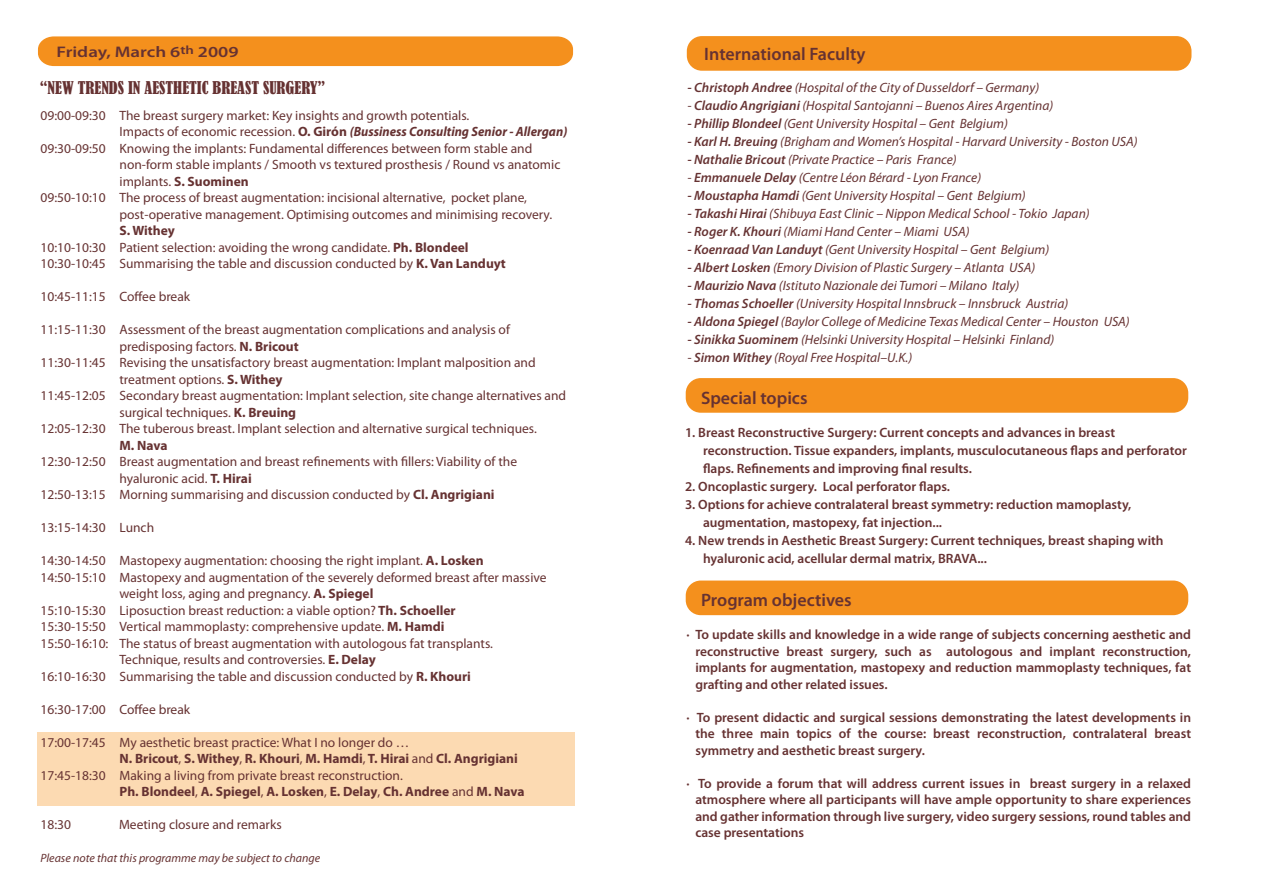
<style>
.page{position:relative;width:1263px;height:893px;background:#fff}
.page>*{position:absolute;margin:0;border:0;box-sizing:border-box;transform-origin:0 0}
.t1{font:600 18px "Myriad Pro";color:#663232}
.t2{font:condensed 16.5px "Bernard";color:#663232}
.t3{font:600 15.45px "Myriad Pro";color:#663232;scale:1.23 1}
.t4{font:13.5px/16.5px "Myriad Pro";color:#663232}
.t5{font:600 13.5px/16.5px "Myriad Pro";color:#663232}
.t6{font:italic 13.5px "Myriad Pro";color:#663232}
.t7{font:700 13.5px "Myriad Pro";color:#663232}
.t8{font:italic 700 13.5px "Myriad Pro";color:#663232;scale:.95 1}
.t9{font:italic 12px "Myriad Pro";color:#663232}
.s1{font-weight:400;font-style:normal}
.s2{font-style:normal}
.s3{font-weight:400}
.s4{font-weight:700}
.s5{font-weight:600}
</style>
<div class="page">
<div style="left:687px;top:36px;width:504px;height:35px;background:#f4901d;border-radius:15px"></div>
<div style="left:686px;top:378px;width:502px;height:35px;background:#f4901d;border-radius:15px"></div>
<div style="left:686px;top:581px;width:502px;height:34px;background:#f4901d;border-radius:15px"></div>
<div style="left:38px;top:36px;width:535px;height:30px;background:#f4901d"></div>
<div style="left:37px;top:732px;width:537px;height:73px;background:#fcdab2"></div>
<p class="t3" style="left:56px;top:43px;width:150px">Friday, March 6<sup>th</sup> 2009</p>
<p class="t2" style="left:40px;top:78px;width:287px">“NEW TRENDS IN AESTHETIC BREAST SURGERY”</p>
<p class="t4" style="left:40px;top:107px;width:430px">09:00-09:30 The breast surgery market: Key insights and growth potentials.</p>
<p class="t8" style="left:120px;top:124px;width:473px"><span class="s1">Impacts of economic recession.</span> <span class="s2">O. Girón</span> (Bussiness Consulting Senior - Allergan)</p>
<p class="t4" style="left:40px;top:140px;width:493px">09:30-09:50 Knowing the implants: Fundamental differences between form stable and</p>
<p class="t4" style="left:120px;top:157px;width:442px">non-form stable implants / Smooth vs textured prosthesis / Round vs anatomic</p>
<p class="t7" style="left:120px;top:174px;width:131px"><span class="s3">implants.</span> S. Suominen</p>
<p class="t4" style="left:40px;top:190px;width:488px">09:50-10:10 The process of breast augmentation: incisional alternative, pocket plane,</p>
<p class="t4" style="left:120px;top:206px;width:434px">post-operative management. Optimising outcomes and minimising recovery.</p>
<p class="t4" style="left:40px;top:223px;width:467px;text-indent:79px"><span class="s4">S. Withey<br></span>10:10-10:30 Patient selection: avoiding the wrong candidate. <span class="s4">Ph. Blondeel<br></span>10:30-10:45 Summarising the table and discussion conducted by <span class="s4">K. Van Landuyt</span></p>
<p class="t4" style="left:40px;top:289px;width:151px">10:45-11:15 Coffee break</p>
<p class="t4" style="left:40px;top:322px;width:471px">11:15-11:30 Assessment of the breast augmentation complications and analysis of</p>
<p class="t4" style="left:120px;top:338px;width:181px">predisposing factors. <span class="s4">N. Bricout</span></p>
<p class="t4" style="left:40px;top:355px;width:497px">11:30-11:45 Revising the unsatisfactory breast augmentation: Implant malposition and</p>
<p class="t4" style="left:120px;top:371px;width:165px">treatment options. <span class="s4">S. Withey</span></p>
<p class="t4" style="left:40px;top:388px;width:527px">11:45-12:05 Secondary breast augmentation: Implant selection, site change alternatives and</p>
<p class="t4" style="left:120px;top:404px;width:178px">surgical techniques. <span class="s4">K. Breuing</span></p>
<p class="t4" style="left:40px;top:421px;width:498px">12:05-12:30 The tuberous breast. Implant selection and alternative surgical techniques.</p>
<p class="t7" style="left:120px;top:438px;width:50px">M. Nava</p>
<p class="t4" style="left:40px;top:454px;width:478px">12:30-12:50 Breast augmentation and breast refinements with fillers: Viability of the</p>
<p class="t4" style="left:120px;top:470px;width:134px">hyaluronic acid. <span class="s4">T. Hirai</span></p>
<p class="t4" style="left:40px;top:487px;width:456px">12:50-13:15 Morning summarising and discussion conducted by <span class="s4">Cl. Angrigiani</span></p>
<p class="t4" style="left:40px;top:520px;width:115px">13:15-14:30 Lunch</p>
<p class="t4" style="left:40px;top:553px;width:445px">14:30-14:50 Mastopexy augmentation: choosing the right implant. <span class="s4">A. Losken</span></p>
<p class="t4" style="left:40px;top:569px;width:508px">14:50-15:10 Mastopexy and augmentation of the severely deformed breast after massive</p>
<p class="t4" style="left:120px;top:586px;width:255px">weight loss, aging and pregnancy. <span class="s4">A. Spiegel</span></p>
<p class="t4" style="left:40px;top:602px;width:417px">15:10-15:30 Liposuction breast reduction: a viable option? <span class="s4">Th. Schoeller</span></p>
<p class="t4" style="left:40px;top:619px;width:406px">15:30-15:50 Vertical mammoplasty: comprehensive update. <span class="s4">M. Hamdi</span></p>
<p class="t4" style="left:40px;top:635px;width:454px">15:50-16:10: The status of breast augmentation with autologous fat transplants.</p>
<p class="t4" style="left:120px;top:652px;width:258px">Technique, results and controversies. <span class="s4">E. Delay</span></p>
<p class="t4" style="left:40px;top:668px;width:432px">16:10-16:30 Summarising the table and discussion conducted by <span class="s4">R. Khouri</span></p>
<p class="t4" style="left:40px;top:701px;width:151px">16:30-17:00 Coffee break</p>
<p class="t4" style="left:40px;top:734px;width:370px">17:00-17:45 My aesthetic breast practice: What I no longer do …</p>
<p class="t7" style="left:120px;top:751px;width:400px">N. Bricout<span class="s3">,</span> S. Withey<span class="s3">,</span> R. Khouri<span class="s3">,</span> M. Hamdi<span class="s3">,</span> T. Hirai <span class="s3">and</span> Cl. Angrigiani</p>
<p class="t4" style="left:40px;top:767px;width:364px">17:45-18:30 Making a living from private breast reconstruction.</p>
<p class="t7" style="left:120px;top:784px;width:407px">Ph. Blondeel<span class="s3">,</span> A. Spiegel<span class="s3">,</span> A. Losken<span class="s3">,</span> E. Delay<span class="s3">,</span> Ch. Andree <span class="s3">and</span> M. Nava</p>
<p class="t4" style="left:40px;top:817px;width:32px">18:30</p>
<p class="t4" style="left:119px;top:817px;width:164px">Meeting closure and remarks</p>
<p class="t9" style="left:40px;top:852px;width:281px">Please note that this programme may be subject to change</p>
<h1 class="t1" style="left:704px;top:44px;width:163px">International Faculty</h1>
<p class="t6" style="left:687px;top:80px;width:353px"><span class="s5">- Christoph Andree</span> (Hospital of the City of Dusseldorf – Germany)</p>
<p class="t6" style="left:687px;top:98px;width:367px">- <span class="s5">Claudio Angrigiani</span> (Hospital Santojanni – Buenos Aires Argentina)</p>
<p class="t6" style="left:687px;top:116px;width:322px"><span class="s5">- Phillip Blondeel</span> (Gent University Hospital – Gent Belgium)</p>
<p class="t6" style="left:687px;top:134px;width:451px"><span class="s5">- Karl H. Breuing</span> (Brigham and Women’s Hospital - Harvard University - Boston USA)</p>
<p class="t6" style="left:687px;top:152px;width:271px"><span class="s5">- Nathalie Bricout</span> (Private Practice – Paris France)</p>
<p class="t6" style="left:687px;top:170px;width:295px">- <span class="s5">Emmanuele Delay</span> (Centre Léon Bérard - Lyon France)</p>
<p class="t6" style="left:687px;top:188px;width:340px"><span class="s5">- Moustapha Hamdi</span> (Gent University Hospital – Gent Belgium)</p>
<p class="t6" style="left:687px;top:206px;width:404px"><span class="s5">- Takashi Hirai</span> (Shibuya East Clinic – Nippon Medical School - Tokio Japan)</p>
<p class="t6" style="left:687px;top:224px;width:284px"><span class="s5">- Roger K. Khouri</span> (Miami Hand Center – Miami USA)</p>
<p class="t6" style="left:687px;top:242px;width:363px"><span class="s5">- Koenraad Van Landuyt</span> (Gent University Hospital – Gent Belgium)</p>
<p class="t6" style="left:687px;top:260px;width:349px"><span class="s5">- Albert Losken</span> (Emory Division of Plastic Surgery – Atlanta USA)</p>
<p class="t6" style="left:687px;top:278px;width:333px"><span class="s5">- Maurizio Nava</span> (Istituto Nazionale dei Tumori – Milano Italy)</p>
<p class="t6" style="left:687px;top:296px;width:382px"><span class="s5">- Thomas Schoeller</span> (University Hospital Innsbruck – Innsbruck Austria)</p>
<p class="t6" style="left:687px;top:314px;width:444px"><span class="s5">- Aldona Spiegel</span> (Baylor College of Medicine Texas Medical Center – Houston USA)</p>
<p class="t6" style="left:687px;top:332px;width:368px"><span class="s5">- Sinikka Suominem</span> (Helsinki University Hospital – Helsinki Finland)</p>
<p class="t6" style="left:687px;top:350px;width:226px">- <span class="s5">Simon Withey</span> (Royal Free Hospital–U.K.)</p>
<h1 class="t1" style="left:701px;top:388px;width:108px">Special topics</h1>
<p class="t5" style="left:703px;top:424px;width:485px;line-height:18px;text-indent:-18px">1. Breast Reconstructive Surgery: Current concepts and advances in breast reconstruction. Tissue expanders, implants, musculocutaneous flaps and perforator flaps. Refinements and improving final results.</p>
<p class="t5" style="left:685px;top:478px;width:267px">2. Oncoplastic surgery. Local perforator flaps.</p>
<p class="t5" style="left:703px;top:496px;width:430px;line-height:18px;text-indent:-18px">3. Options for achieve contralateral breast symmetry: reduction mamoplasty, augmentation, mastopexy, fat injection...</p>
<p class="t5" style="left:703px;top:532px;width:462px;line-height:18px;text-indent:-18px">4. New trends in Aesthetic Breast Surgery: Current techniques, breast shaping with hyaluronic acid, acellular dermal matrix, BRAVA...</p>
<h1 class="t1" style="left:701px;top:590px;width:152px">Program objectives</h1>
<p class="t5" style="left:695px;top:627px;width:497px;text-align:justify;text-indent:-9px">· To update skills and knowledge in a wide range of subjects concerning aesthetic and reconstructive breast surgery, such as autologous and implant reconstruction, implants for augmentation, mastopexy and reduction mammoplasty techniques, fat grafting and other related issues.</p>
<p class="t5" style="left:695px;top:709px;width:497px;text-align:justify;text-indent:-9px">· To present didactic and surgical sessions demonstrating the latest developments in the three main topics of the course: breast reconstruction, contralateral breast symmetry and aesthetic breast surgery.</p>
<p class="t5" style="left:695px;top:775px;width:497px;text-align:justify;text-indent:-9px">· To provide a forum that will address current issues in breast surgery in a relaxed atmosphere where all participants will have ample opportunity to share experiences and gather information through live surgery, video surgery sessions, round tables and case presentations</p>
</div>
